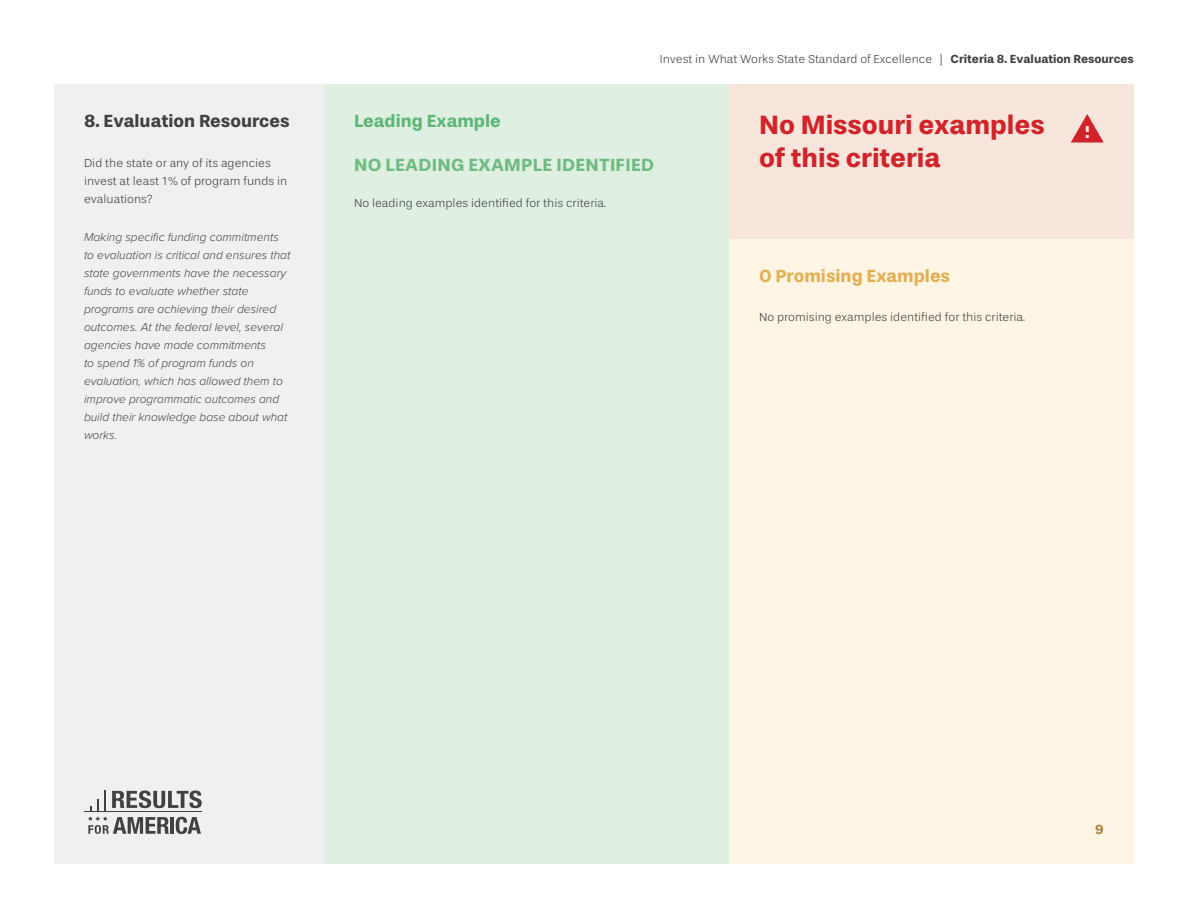
<style>
.page{position:relative;width:1188px;height:918px;background:#fff}
.page>*{position:absolute;margin:0;border:0;box-sizing:border-box;transform-origin:0 0}
.t1{font:700 27px/32.4px "Stevie Sans";color:#d2232a}
.t2{font:700 18px "Stevie Sans";letter-spacing:.015em;color:#6fbb82}
.t3{font:700 18px "Stevie Sans";color:#414042}
.t4{font:700 18px "Stevie Sans";color:#e2af53}
.t5{font:700 18px "Stevie Sans";color:#5eb677}
.t6{font:700 13.5px "Stevie Sans";color:#aa803a}
.t7{font:italic 300 12px/18px "Proxima Nova";color:#414042}
.t8{font:300 12px/18px "Stevie Sans";color:#414042}
.s1{font-weight:700}
</style>
<div class="page">
<div style="left:729px;top:84px;width:405px;height:780px;background:#fff5e4"></div>
<div style="left:54px;top:84px;width:270px;height:780px;background:#eff0f0"></div>
<div style="left:324px;top:84px;width:405px;height:780px;background:#dff0e3"></div>
<div style="left:729px;top:84px;width:405px;height:154px;background:#f8e5dc"></div>
<svg style="left:1071px;top:114px;width:33px;height:28px"></svg>
<hr style="left:84px;top:812px;width:117px;height:1px;background:#414042">
<svg style="left:88px;top:790px;width:114px;height:44px"></svg>
<h2 class="t3" style="left:84px;top:112px;width:207px">8. Evaluation Resources</h2>
<p class="t8" style="left:84px;top:155px;width:205px">Did the state or any of its agencies invest at least 1% of program funds in evaluations?</p>
<p class="t7" style="left:84px;top:227px;width:208px">Making specific funding commitments to evaluation is critical and ensures that state governments have the necessary funds to evaluate whether state programs are achieving their desired outcomes. At the federal level, several agencies have made commitments<br>to spend 1% of program funds on evaluation, which has allowed them to improve programmatic outcomes and build their knowledge base about what works.</p>
<p class="t8" style="left:660px;top:50px;width:476px">Invest in What Works State Standard of Excellence | <span class="s1">Criteria 8. Evaluation Resources</span></p>
<h2 class="t5" style="left:354px;top:112px;width:148px">Leading Example</h2>
<h2 class="t2" style="left:354px;top:155px;width:302px">NO LEADING EXAMPLE IDENTIFIED</h2>
<p class="t8" style="left:354px;top:194px;width:254px">No leading examples identified for this criteria.</p>
<h1 class="t1" style="left:759px;top:110px;width:287px">No Missouri examples of this criteria</h1>
<h2 class="t4" style="left:759px;top:266px;width:193px">0 Promising Examples</h2>
<p class="t8" style="left:759px;top:308px;width:268px">No promising examples identified for this criteria.</p>
<p class="t6" style="left:1095px;top:822px;width:10px">9</p>
</div>
